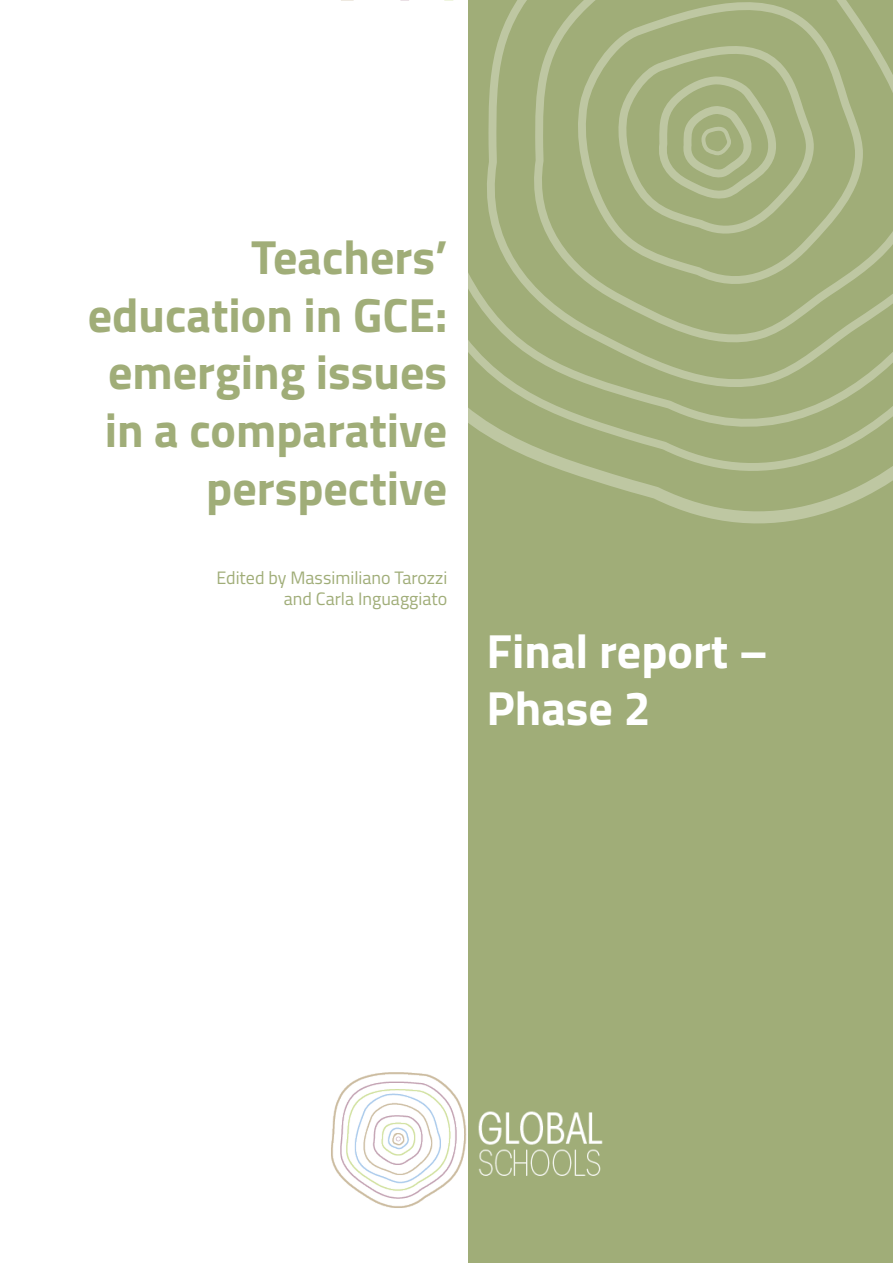
<style>
.page{position:relative;width:893px;height:1263px;background:#fff}
.page>*{position:absolute;margin:0;border:0;box-sizing:border-box;transform-origin:0 0}
.t1{font:700 48px/57.6px "Titillium";color:#a0ad78;text-align:right}
.t2{font:700 48px/57.6px "Titillium";color:#fff}
.t3{font:18px/21.6px "Titillium";color:#a0ad78;text-align:right}
</style>
<div class="page">
<div style="left:469px;top:0;width:424px;height:1263px;background:#a0ad78"></div>
<svg style="left:341px;top:0;width:552px;height:548px"></svg>
<img style="left:468px;top:1071px;width:135px;height:136px">
<img style="left:331px;top:1073px;width:135px;height:135px">
<div style="left:278px;top:1px;width:190px;height:445px;background:#fff"></div>
<p class="t1" style="left:88px;top:226px;width:361px">Teachers’ education in GCE: emerging issues in a comparative perspective</p>
<p class="t3" style="left:216px;top:566px;width:232px">Edited by Massimiliano Tarozzi and Carla Inguaggiato</p>
<p class="t2" style="left:487px;top:619px;width:283px">Final report –<br>Phase 2</p>
</div>
